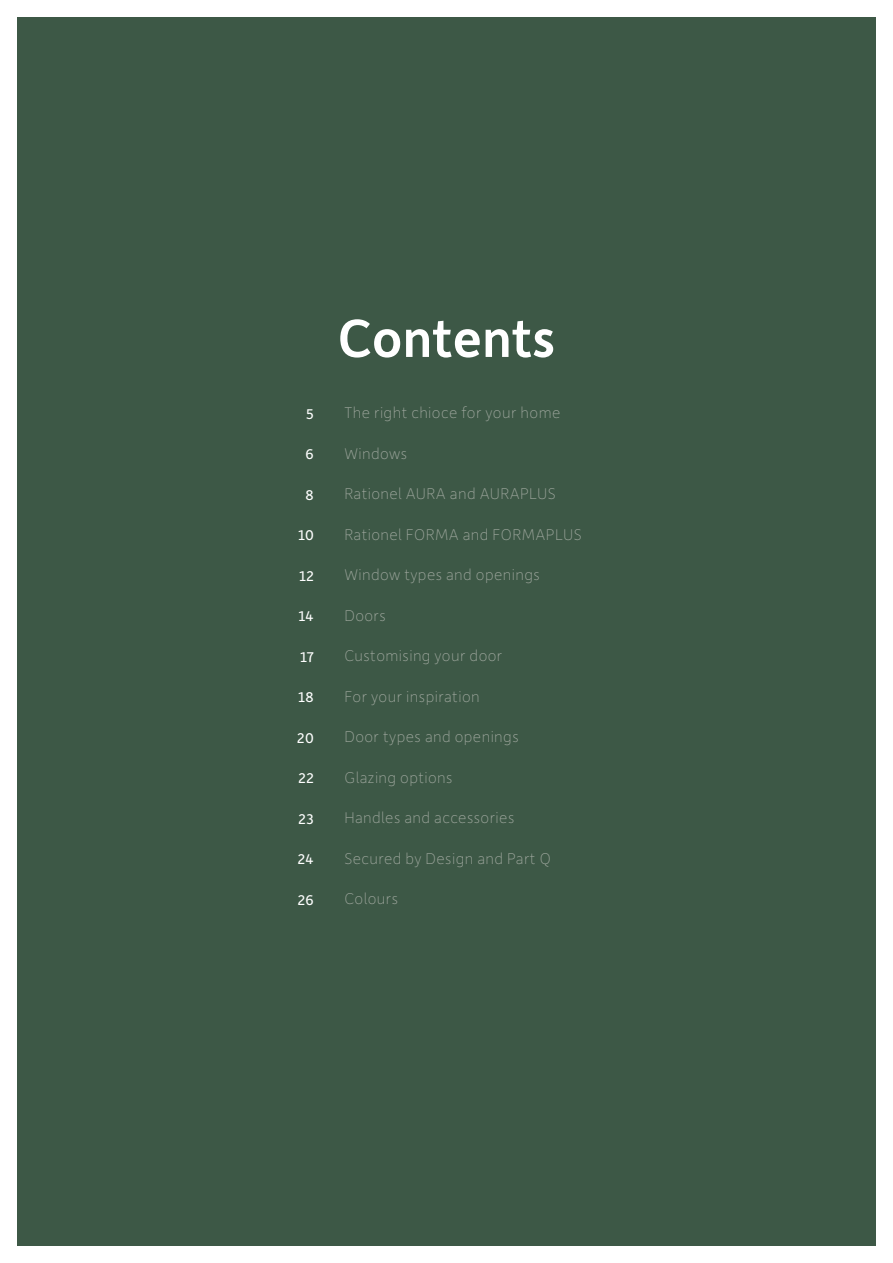
<style>
.page{position:relative;width:893px;height:1263px;background:#fff}
.page>*{position:absolute;margin:0;border:0;box-sizing:border-box;transform-origin:0 0}
.t1{font:500 57px "Depot New";color:#fff}
.t2{font:100 16.5px "Depot New";letter-spacing:.025em;color:#a0a89f}
.t3{font:15px "Depot New";letter-spacing:.025em;color:#fff}
</style>
<div class="page">
<div style="left:17px;top:17px;width:859px;height:1229px;background:#3d5846"></div>
<p class="t3" style="left:306px;top:407px;width:9px">5</p>
<p class="t3" style="left:306px;top:448px;width:10px">6</p>
<p class="t3" style="left:306px;top:488px;width:10px">8</p>
<p class="t3" style="left:298px;top:529px;width:17px">10</p>
<p class="t3" style="left:299px;top:569px;width:16px">12</p>
<p class="t3" style="left:299px;top:610px;width:17px">14</p>
<p class="t3" style="left:300px;top:650px;width:15px">17</p>
<p class="t3" style="left:298px;top:691px;width:17px">18</p>
<p class="t3" style="left:297px;top:731px;width:18px">20</p>
<p class="t3" style="left:298px;top:772px;width:17px">22</p>
<p class="t3" style="left:299px;top:812px;width:17px">23</p>
<p class="t3" style="left:298px;top:853px;width:17px">24</p>
<p class="t3" style="left:298px;top:893px;width:18px">26</p>
<h1 class="t1" style="left:337px;top:313px;width:219px">Contents</h1>
<p class="t2" style="left:344px;top:406px;width:218px">The right chioce for your home</p>
<p class="t2" style="left:344px;top:446px;width:64px">Windows</p>
<p class="t2" style="left:344px;top:487px;width:213px">Rationel AURA and AURAPLUS</p>
<p class="t2" style="left:344px;top:527px;width:239px">Rationel FORMA and FORMAPLUS</p>
<p class="t2" style="left:344px;top:568px;width:197px">Window types and openings</p>
<p class="t2" style="left:344px;top:608px;width:43px">Doors</p>
<p class="t2" style="left:344px;top:649px;width:160px">Customising your door</p>
<p class="t2" style="left:344px;top:689px;width:137px">For your inspiration</p>
<p class="t2" style="left:344px;top:730px;width:176px">Door types and openings</p>
<p class="t2" style="left:344px;top:770px;width:110px">Glazing options</p>
<p class="t2" style="left:344px;top:811px;width:171px">Handles and accessories</p>
<p class="t2" style="left:344px;top:851px;width:208px">Secured by Design and Part Q</p>
<p class="t2" style="left:344px;top:892px;width:55px">Colours</p>
</div>
